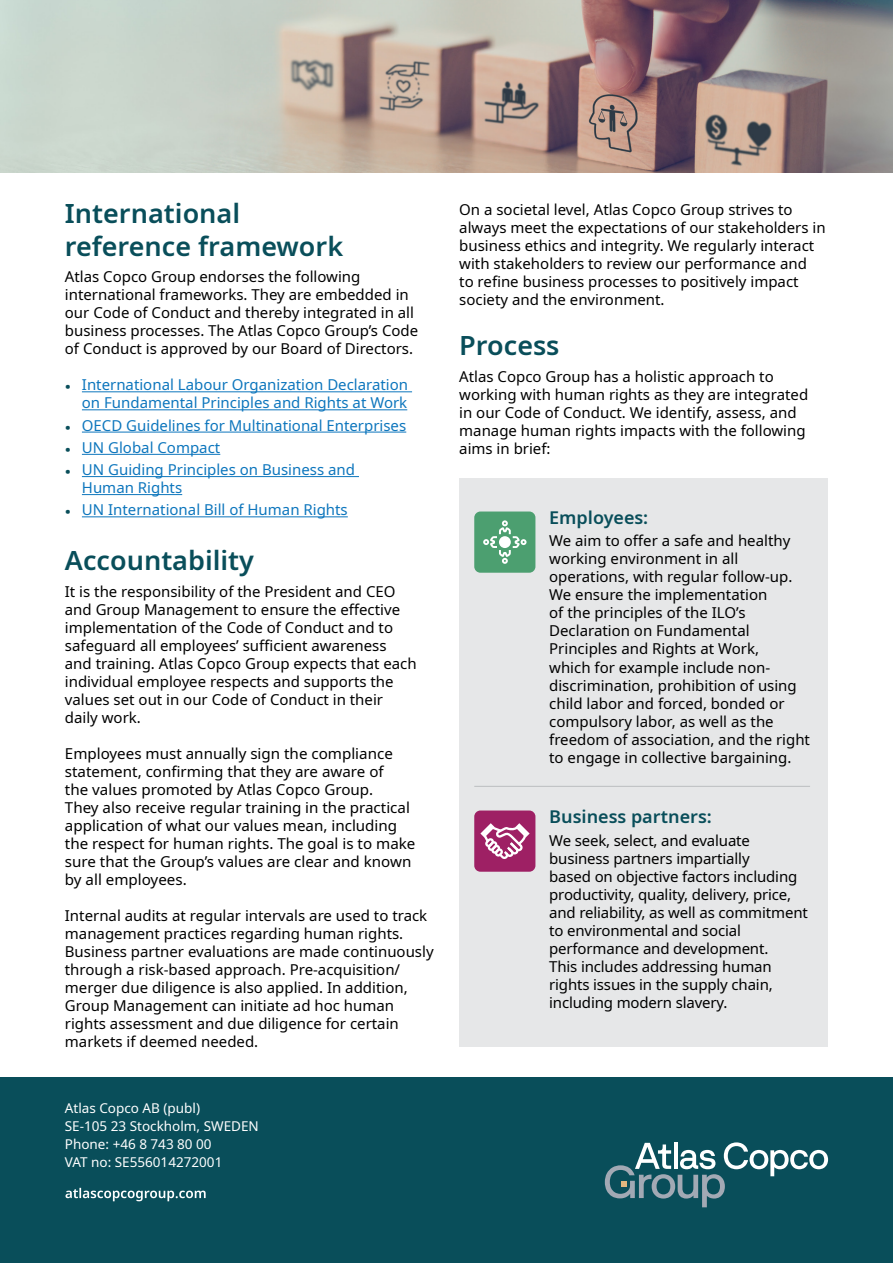
<style>
.page{position:relative;width:893px;height:1263px;background:#fff}
.page>*{position:absolute;margin:0;border:0;box-sizing:border-box;transform-origin:0 0}
.Subheadline_18{font:600 27px/32.4px "Noto Sans";color:#094e5a}
.Subheadline_2{font:600 18px "Noto Sans";color:#094e5a}
.Body_Text_2{font:15px/18px "Noto Sans";color:#000}
.t1{font:15px/18px "Noto Sans";color:#0d76bd;text-align:right}
.Address_White{font:13.5px "Noto Sans";color:#fff}
.s1{font-weight:600;font-size:18px;color:#094e5a}
</style>
<div class="page">
<div style="left:0;top:1078px;width:893px;height:185px;background:#094e5a"></div>
<svg style="left:605px;top:1142px;width:223px;height:65px"></svg>
<div style="left:459px;top:478px;width:369px;height:568px;background:#e6e7e8"></div>
<img style="left:0;top:0;width:893px;height:172px">
<hr style="left:82px;top:391px;width:330px;height:1px;background:#0d76bd">
<hr style="left:82px;top:409px;width:325px;height:1px;background:#0d76bd">
<hr style="left:82px;top:432px;width:324px;height:1px;background:#0d76bd">
<hr style="left:82px;top:454px;width:138px;height:1px;background:#0d76bd">
<hr style="left:82px;top:476px;width:277px;height:1px;background:#0d76bd">
<hr style="left:82px;top:494px;width:100px;height:1px;background:#0d76bd">
<hr style="left:82px;top:516px;width:266px;height:1px;background:#0d76bd">
<svg style="left:65px;top:1188px;width:141px;height:13px"></svg>
<div style="left:474px;top:511px;width:61px;height:62px;background:#4c9f70;border-radius:6px"></div>
<svg style="left:483px;top:520px;width:43px;height:44px"></svg>
<div style="left:499px;top:536px;width:12px;height:12px;background:#fff;border-radius:50%"></div>
<hr style="left:474px;top:786px;width:336px;height:1px;background:#bcbec0">
<div style="left:474px;top:810px;width:61px;height:62px;background:#9e2064;border-radius:6px"></div>
<svg style="left:480px;top:823px;width:50px;height:36px"></svg>
<p class="Subheadline_18" style="left:65px;top:198px;width:280px">International reference framework</p>
<p class="Body_Text_2" style="left:65px;top:268px;width:355px">Atlas Copco Group endorses the following international frameworks. They are embedded in our Code of Conduct and thereby integrated in all business processes. The Atlas Copco Group’s Code of Conduct is approved by our Board of Directors.</p>
<p class="t1" style="left:65px;top:376px;width:345px"><span class="s1">ꞏ</span> International Labour Organization Declaration on Fundamental Principles and Rights at Work</p>
<p class="t1" style="left:65px;top:416px;width:343px"><span class="s1">ꞏ</span> OECD Guidelines for Multinational Enterprises</p>
<p class="t1" style="left:65px;top:439px;width:157px"><span class="s1">ꞏ</span> UN Global Compact</p>
<p class="t1" style="left:82px;top:461px;width:275px;text-align:left;text-indent:-17px"><span class="s1">ꞏ</span> UN Guiding Principles on Business and<br>Human Rights</p>
<p class="t1" style="left:65px;top:501px;width:284px"><span class="s1">ꞏ</span> UN International Bill of Human Rights</p>
<p class="Subheadline_18" style="left:65px;top:545px;width:191px">Accountability</p>
<p class="Body_Text_2" style="left:65px;top:582px;width:353px">It is the responsibility of the President and CEO and Group Management to ensure the effective implementation of the Code of Conduct and to safeguard all employees’ sufficient awareness and training. Atlas Copco Group expects that each individual employee respects and supports the values set out in our Code of Conduct in their daily work.</p>
<p class="Body_Text_2" style="left:65px;top:744px;width:352px">Employees must annually sign the compliance statement, confirming that they are aware of<br>the values promoted by Atlas Copco Group.<br>They also receive regular training in the practical application of what our values mean, including the respect for human rights. The goal is to make sure that the Group’s values are clear and known by all employees.</p>
<p class="Body_Text_2" style="left:65px;top:906px;width:370px">Internal audits at regular intervals are used to track management practices regarding human rights.<br>Business partner evaluations are made continuously through a risk-based approach. Pre-acquisition/ merger due diligence is also applied. In addition, Group Management can initiate ad hoc human rights assessment and due diligence for certain markets if deemed needed.</p>
<p class="Address_White" style="left:65px;top:1099px;width:137px">Atlas Copco AB (publ)</p>
<p class="Address_White" style="left:65px;top:1117px;width:195px">SE-105 23 Stockholm, SWEDEN</p>
<p class="Address_White" style="left:65px;top:1135px;width:148px">Phone: +46 8 743 80 00</p>
<p class="Address_White" style="left:65px;top:1153px;width:159px">VAT no: SE556014272001</p>
<p class="Body_Text_2" style="left:459px;top:201px;width:368px">On a societal level, Atlas Copco Group strives to always meet the expectations of our stakeholders in business ethics and integrity. We regularly interact with stakeholders to review our performance and<br>to refine business processes to positively impact society and the environment.</p>
<p class="Subheadline_18" style="left:459px;top:330px;width:102px">Process</p>
<p class="Body_Text_2" style="left:459px;top:368px;width:351px">Atlas Copco Group has a holistic approach to working with human rights as they are integrated in our Code of Conduct. We identify, assess, and manage human rights impacts with the following aims in brief:</p>
<p class="Subheadline_2" style="left:549px;top:505px;width:101px">Employees:</p>
<p class="Body_Text_2" style="left:549px;top:532px;width:262px">We aim to offer a safe and healthy working environment in all operations, with regular follow-up.<br>We ensure the implementation<br>of the principles of the ILO’s<br>Declaration on Fundamental<br>Principles and Rights at Work,<br>which for example include non&shy;discrimination, prohibition of using child labor and forced, bonded or compulsory labor, as well as the freedom of association, and the right to engage in collective bargaining.</p>
<p class="Subheadline_2" style="left:549px;top:804px;width:164px">Business partners:</p>
<p class="Body_Text_2" style="left:549px;top:831px;width:260px">We seek, select, and evaluate business partners impartially<br>based on objective factors including productivity, quality, delivery, price, and reliability, as well as commitment to environmental and social performance and development.<br>This includes addressing human rights issues in the supply chain, including modern slavery.</p>
</div>
